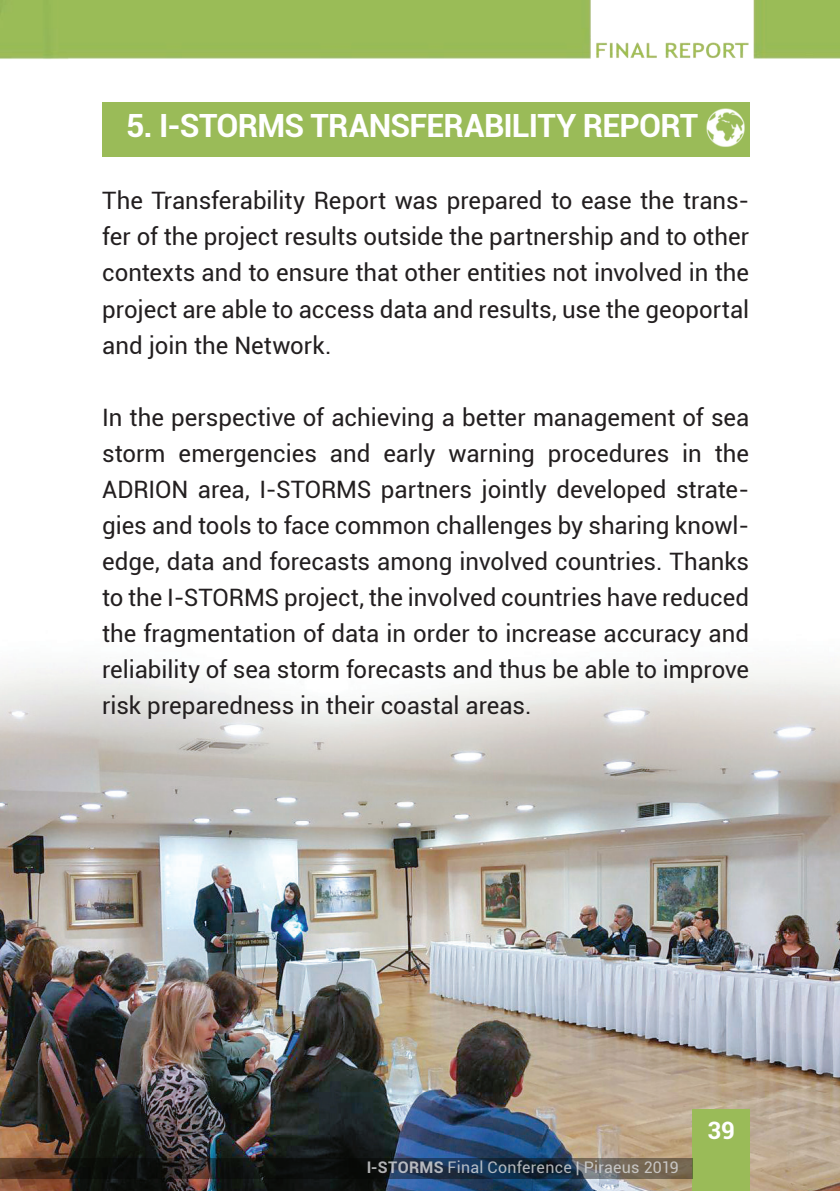
<style>
.page{position:relative;width:840px;height:1191px;background:#fff}
.page>*{position:absolute;margin:0;border:0;box-sizing:border-box;transform-origin:0 0}
.t1{font:700 32px "Roboto";letter-spacing:-.025em;color:#fff}
.t2{font:24px/36px "Roboto";color:#231f20;text-align:justify}
.t3{font:700 24px "Roboto";color:#fff}
.t4{font:16px "Roboto";letter-spacing:.015em;color:#dcdddf}
.s1{font-weight:700}
</style>
<div class="page">
<img style="left:0;top:666px;width:839px;height:525px">
<img style="left:0;top:0;width:839px;height:59px">
<div style="left:692px;top:1109px;width:57px;height:82px;background:#9abb58"></div>
<div style="left:102px;top:102px;width:646px;height:55px;background:#9abb58"></div>
<svg style="left:0;top:1158px;width:692px;height:20px;background:#292b2d"></svg>
<img style="left:706px;top:102px;width:44px;height:52px">
<h1 class="t1" style="left:126px;top:103px;width:573px">5. I-STORMS TRANSFERABILITY REPORT</h1>
<p class="t2" style="left:102px;top:182px;width:648px">The Transferability Report was prepared to ease the trans&shy;fer of the project results outside the partnership and to other contexts and to ensure that other entities not involved in the project are able to access data and results, use the geoportal and join the Network.</p>
<p class="t2" style="left:102px;top:398px;width:648px">In the perspective of achieving a better management of sea storm emergencies and early warning procedures in the ADRION area, I-STORMS partners jointly developed strate&shy;gies and tools to face common challenges by sharing knowl&shy;edge, data and forecasts among involved countries. Thanks to the I-STORMS project, the involved countries have reduced the fragmentation of data in order to increase accuracy and reliability of sea storm forecasts and thus be able to improve risk preparedness in their coastal areas.</p>
<p class="t4" style="left:366px;top:1156px;width:314px"><span class="s1">I-STORMS</span> Final Conference | Piraeus 2019</p>
<p class="t3" style="left:707px;top:1113px;width:29px">39</p>
</div>
